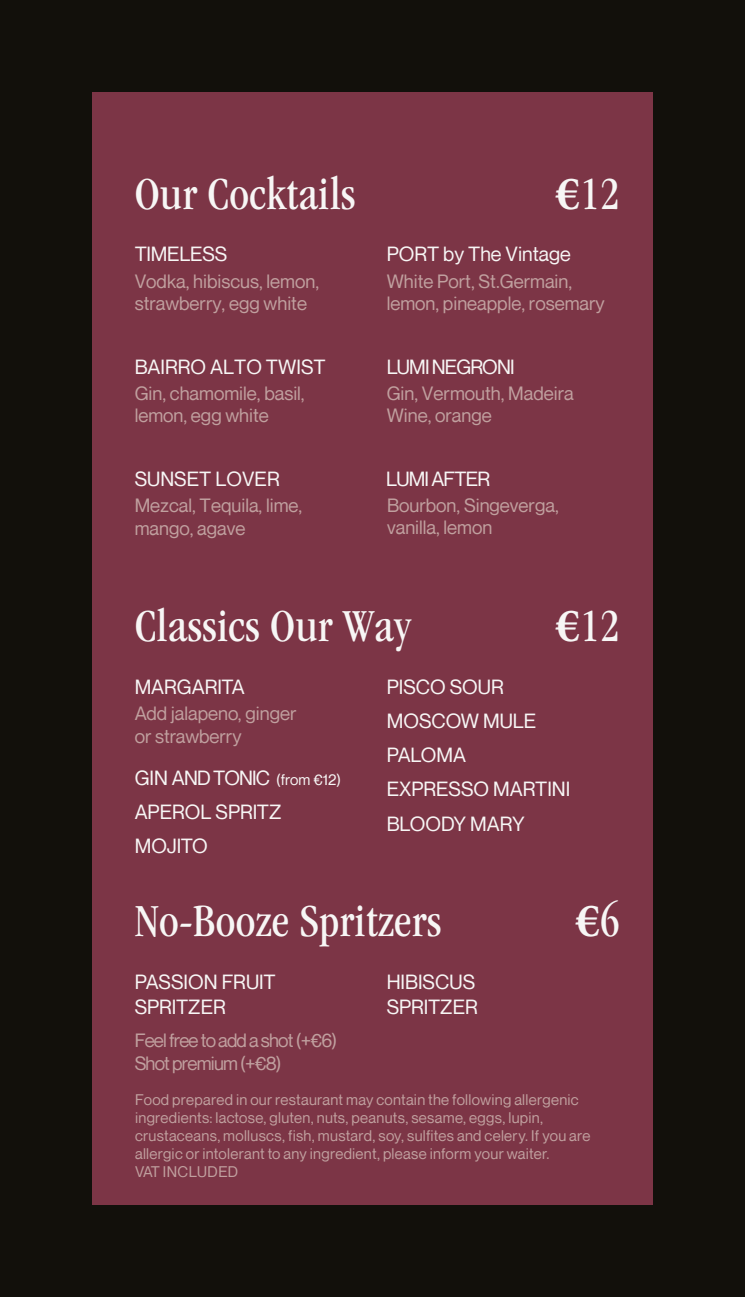
<style>
.page{position:relative;width:745px;height:1297px;background:#fff}
.page>*{position:absolute;margin:0;border:0;box-sizing:border-box;transform-origin:0 0}
.t1{font:condensed 47.5px "ITC Garamond Std";letter-spacing:.005em;color:#f7f6f5}
.t2{font:700 47.5px "Adobe Garamond Pro";color:#f7f6f5}
.t3{font:20px/34.2px "Neue Montreal";color:#f7f6f5}
.t4{font:20px "Neue Montreal";letter-spacing:-.045em;color:#f7f6f5}
.t5{font:20px "Neue Montreal";letter-spacing:-.04em;color:#f7f6f5}
.t6{font:18.75px/22.5px "Neue Montreal";color:#c0a09f}
.t7{font:18.75px/22.5px "Neue Montreal";letter-spacing:-.04em;color:#c0a09f}
.t8{font:15px/18px "Neue Montreal";letter-spacing:.02em;color:#c0a09f}
.s1{font-family:"Adobe Garamond Pro";font-weight:700;font-stretch:normal}
.s2{font-size:15px}
.s3{font-family:"ITC Garamond Std";font-weight:400;font-stretch:condensed}
</style>
<div class="page">
<div style="left:0;top:0;width:744px;height:1297px;background:#12100b"></div>
<div style="left:92px;top:92px;width:560px;height:1113px;background:#7c3546"></div>
<h1 class="t1" style="left:135px;top:167px;width:222px">Our Cocktails</h1>
<h1 class="t1" style="left:555px;top:167px;width:66px"><span class="s1">€</span>12</h1>
<h2 class="t3" style="left:135px;top:237px;width:94px">TIMELESS</h2>
<p class="t6" style="left:135px;top:270px;width:186px">Vodka, hibiscus, lemon, strawberry, egg white</p>
<h2 class="t3" style="left:135px;top:350px;width:192px">BAIRRO ALTO TWIST</h2>
<p class="t6" style="left:135px;top:382px;width:171px">Gin, chamomile, basil, lemon, egg white</p>
<h2 class="t3" style="left:135px;top:462px;width:146px">SUNSET LOVER</h2>
<p class="t6" style="left:135px;top:494px;width:169px">Mezcal, Tequila, lime, mango, agave</p>
<h2 class="t3" style="left:386px;top:237px;width:185px">PORT by The Vintage</h2>
<p class="t6" style="left:386px;top:270px;width:219px">White Port, St.Germain, lemon, pineapple, rosemary</p>
<h2 class="t4" style="left:386px;top:354px;width:129px">LUMI NEGRONI</h2>
<p class="t6" style="left:386px;top:382px;width:188px">Gin, Vermouth, Madeira<br>Wine, orange</p>
<h2 class="t5" style="left:386px;top:467px;width:105px">LUMI AFTER</h2>
<p class="t6" style="left:387px;top:494px;width:173px">Bourbon, Singeverga, vanilla, lemon</p>
<h1 class="t1" style="left:135px;top:599px;width:278px">Classics Our Way</h1>
<h2 class="t3" style="left:135px;top:669px;width:112px">MARGARITA</h2>
<p class="t6" style="left:135px;top:701px;width:163px;line-height:23.8px">Add jalapeno, ginger or strawberry</p>
<h2 class="t3" style="left:135px;top:760px;width:208px">GIN AND TONIC <span class="s2">(from €12)<br></span>APEROL SPRITZ<br>MOJITO</h2>
<h1 class="t1" style="left:555px;top:599px;width:66px"><span class="s1">€</span>12</h1>
<h2 class="t3" style="left:386px;top:669px;width:185px">PISCO SOUR<br>MOSCOW MULE<br>PALOMA<br>EXPRESSO MARTINI<br>BLOODY MARY</h2>
<h1 class="t1" style="left:135px;top:895px;width:308px">No-Booze Spritzers</h1>
<h2 class="t3" style="left:135px;top:970px;width:142px;line-height:25px">PASSION FRUIT<br>SPRITZER</h2>
<p class="t7" style="left:135px;top:1029px;width:204px">Feel free to add a shot (+€6)<br>Shot premium (+€8)</p>
<h2 class="t3" style="left:386px;top:970px;width:93px;line-height:25px">HIBISCUS<br>SPRITZER</h2>
<h1 class="t2" style="left:574px;top:894px;width:46px">€<span class="s3">6</span></h1>
<p class="t8" style="left:135px;top:1091px;width:456px">Food prepared in our restaurant may contain the following allergenic ingredients: lactose, gluten, nuts, peanuts, sesame, eggs, lupin, crustaceans, molluscs, fish, mustard, soy, sulfites and celery. If you are allergic or intolerant to any ingredient, please inform your waiter.<br>VAT INCLUDED</p>
</div>
